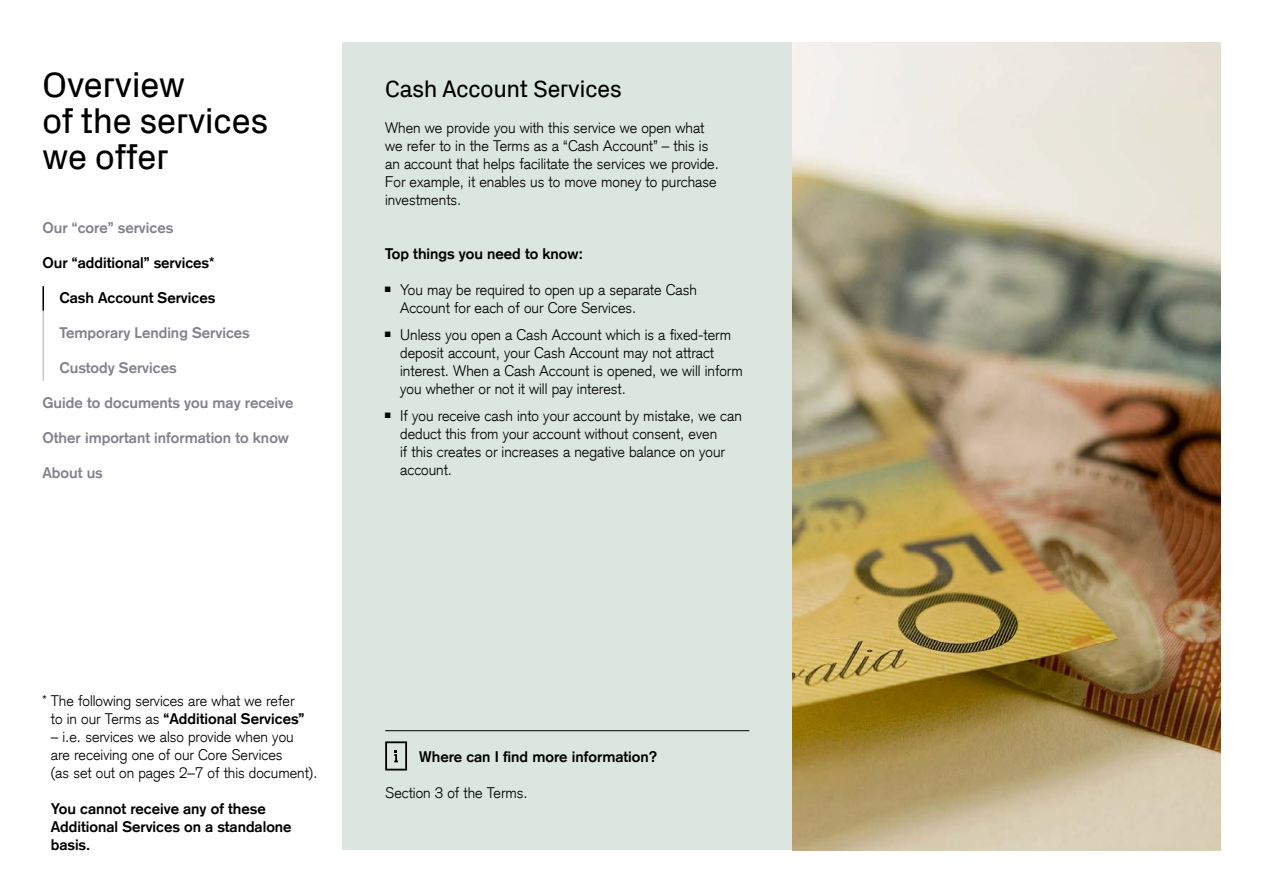
<style>
.page{position:relative;width:1263px;height:893px;background:#fff}
.page>*{position:absolute;margin:0;border:0;box-sizing:border-box;transform-origin:0 0}
.t1{font:36px/36px "Credit Suisse Headline";color:#000}
.Intro_Black{font:24px "Credit Suisse Headline";color:#000}
.Body_Copy_Light{font:300 15px/18px "Credit Suisse Type";color:#000}
.Navigation_Bold_10pt{font:700 15px "Credit Suisse Type";color:#82838c}
.Body_Copy_Bold{font:700 15px/18px "Credit Suisse Type";color:#000}
.Navigation_Bold_10pt-2{font:700 15px "Credit Suisse Type";color:#000}
.s1{font-weight:700}
</style>
<div class="page">
<hr style="left:43px;top:286px;width:1px;height:95px;background:#c5c6cf">
<div style="left:342px;top:43px;width:450px;height:807px;background:#dae6df"></div>
<svg style="left:43px;top:286px;width:1px;height:25px"></svg>
<hr style="left:385px;top:730px;width:364px;height:1px;background:#000">
<svg style="left:385px;top:741px;width:22px;height:29px"></svg>
<img style="left:792px;top:43px;width:428px;height:807px">
<h1 class="t1" style="left:43px;top:65px;width:227px">Overview<br>of the services we offer</h1>
<p class="Navigation_Bold_10pt" style="left:43px;top:219px;width:132px">Our “core” services</p>
<p class="Navigation_Bold_10pt-2" style="left:43px;top:254px;width:173px">Our “additional” services*</p>
<p class="Navigation_Bold_10pt-2" style="left:60px;top:289px;width:157px">Cash Account Services</p>
<p class="Navigation_Bold_10pt" style="left:60px;top:324px;width:192px">Temporary Lending Services</p>
<p class="Navigation_Bold_10pt" style="left:60px;top:359px;width:119px">Custody Services</p>
<p class="Navigation_Bold_10pt" style="left:43px;top:394px;width:252px">Guide to documents you may receive</p>
<p class="Navigation_Bold_10pt" style="left:43px;top:429px;width:248px">Other important information to know</p>
<p class="Navigation_Bold_10pt" style="left:43px;top:464px;width:62px">About us</p>
<p class="Intro_Black" style="left:385px;top:72px;width:238px">Cash Account Services</p>
<p class="Body_Copy_Light" style="left:385px;top:118px;width:335px">When we provide you with this service we open what we refer to in the Terms as a “Cash Account” – this is an account that helps facilitate the services we provide.<br>For example, it enables us to move money to purchase investments.</p>
<p class="Body_Copy_Bold" style="left:385px;top:244px;width:199px">Top things you need to know:</p>
<p class="Body_Copy_Light" style="left:400px;top:280px;width:298px">You may be required to open up a separate Cash<br>Account for each of our Core Services.</p>
<p class="Body_Copy_Light" style="left:400px;top:325px;width:344px">Unless you open a Cash Account which is a fixed-term deposit account, your Cash Account may not attract interest. When a Cash Account is opened, we will inform you whether or not it will pay interest.</p>
<p class="Body_Copy_Light" style="left:400px;top:406px;width:343px">If you receive cash into your account by mistake, we can deduct this from your account without consent, even<br>if this creates or increases a negative balance on your account.</p>
<p class="Body_Copy_Light" style="left:51px;top:692px;width:255px;text-indent:-8px">* The following services are what we refer to in our Terms as <span class="s1">“Additional Services”</span></p>
<p class="Body_Copy_Light" style="left:51px;top:728px;width:268px">– i.e. services we also provide when you<br>are receiving one of our Core Services<br>(as set out on pages 2–7 of this document).</p>
<p class="Body_Copy_Bold" style="left:51px;top:800px;width:242px">You cannot receive any of these<br>Additional Services on a standalone basis.</p>
<p class="Body_Copy_Bold" style="left:419px;top:748px;width:240px">Where can I find more information?</p>
<p class="Body_Copy_Light" style="left:385px;top:784px;width:144px">Section 3 of the Terms.</p>
</div>
